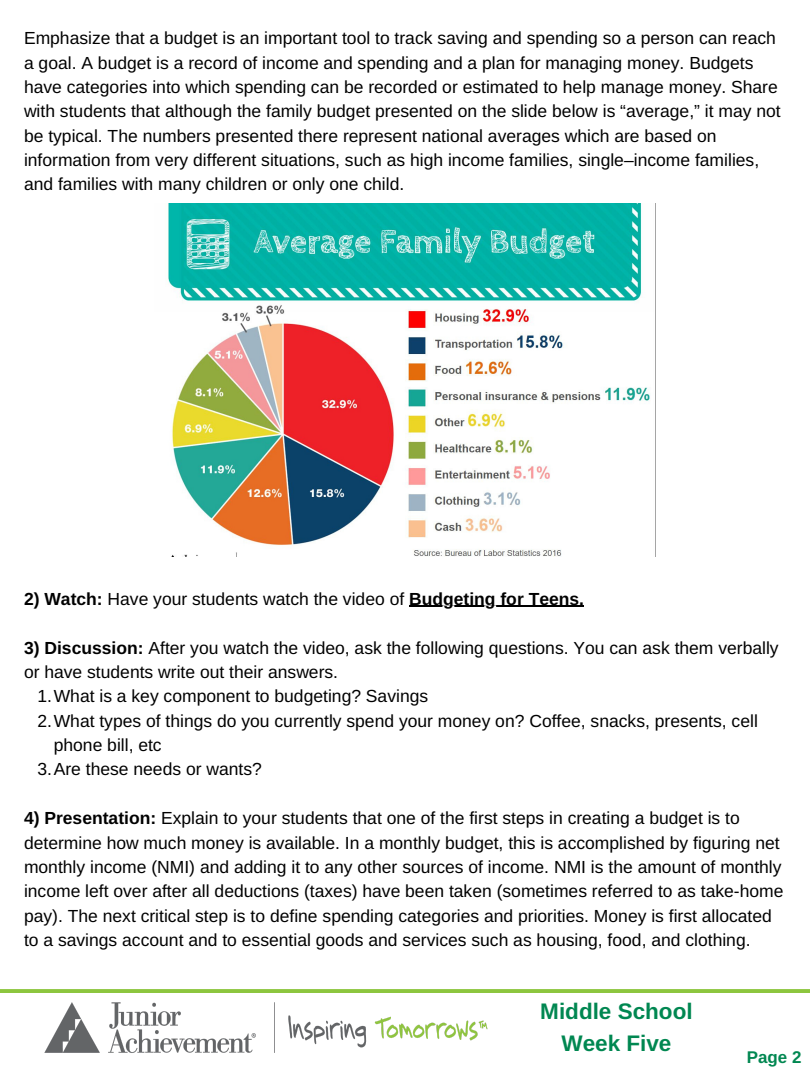
<style>
.page{position:relative;width:810px;height:1080px;background:#fff}
.page>*{position:absolute;margin:0;border:0;box-sizing:border-box;transform-origin:0 0}
.t1{font:700 22.5px/31.4px "Arimo";color:#008751;text-align:center}
.t2{font:17.5px/24.4px "Arimo";color:#000}
.t3{font:700 16.94px "Arimo";color:#008751}
.s1{font-weight:700}
</style>
<div class="page">
<img style="left:44px;top:1002px;width:444px;height:51px">
<svg style="left:0;top:989px;width:810px;height:4px;background:#8ec742"></svg>
<img style="left:168px;top:203px;width:482px;height:353px">
<hr style="left:409px;top:606px;width:175px;height:1px;background:#000">
<p class="t2" style="left:24px;top:26px;width:758px">Emphasize that a budget is an important tool to track saving and spending so a person can reach a goal. A budget is a record of income and spending and a plan for managing money. Budgets have categories into which spending can be recorded or estimated to help manage money. Share with students that although the family budget presented on the slide below is “average,” it may not be typical. The numbers presented there represent national averages which are based on information from very different situations, such as high income families, single–income families, and families with many children or only one child.</p>
<p class="t2" style="left:24px;top:587px;width:562px"><span class="s1">2) Watch:</span> Have your students watch the video of <span class="s1">Budgeting for Teens.</span></p>
<p class="t2" style="left:24px;top:635px;width:756px"><span class="s1">3) Discussion:</span> After you watch the video, ask the following questions. You can ask them verbally or have students write out their answers.</p>
<p class="t2" style="left:37px;top:684px;width:392px">1.What is a key component to budgeting? Savings</p>
<p class="t2" style="left:37px;top:708px;width:722px">2.What types of things do you currently spend your money on? Coffee, snacks, presents, cell</p>
<p class="t2" style="left:54px;top:733px;width:109px">phone bill, etc</p>
<p class="t2" style="left:37px;top:757px;width:226px">3.Are these needs or wants?</p>
<p class="t2" style="left:24px;top:806px;width:761px"><span class="s1">4) Presentation:</span> Explain to your students that one of the first steps in creating a budget is to determine how much money is available. In a monthly budget, this is accomplished by figuring net monthly income (NMI) and adding it to any other sources of income. NMI is the amount of monthly income left over after all deductions (taxes) have been taken (sometimes referred to as take-home pay). The next critical step is to define spending categories and priorities. Money is first allocated to a savings account and to essential goods and services such as housing, food, and clothing.</p>
<p class="t1" style="left:540px;top:996px;width:154px">Middle School<br>Week Five</p>
<p class="t3" style="left:747px;top:1048px;width:56px">Page 2</p>
</div>
